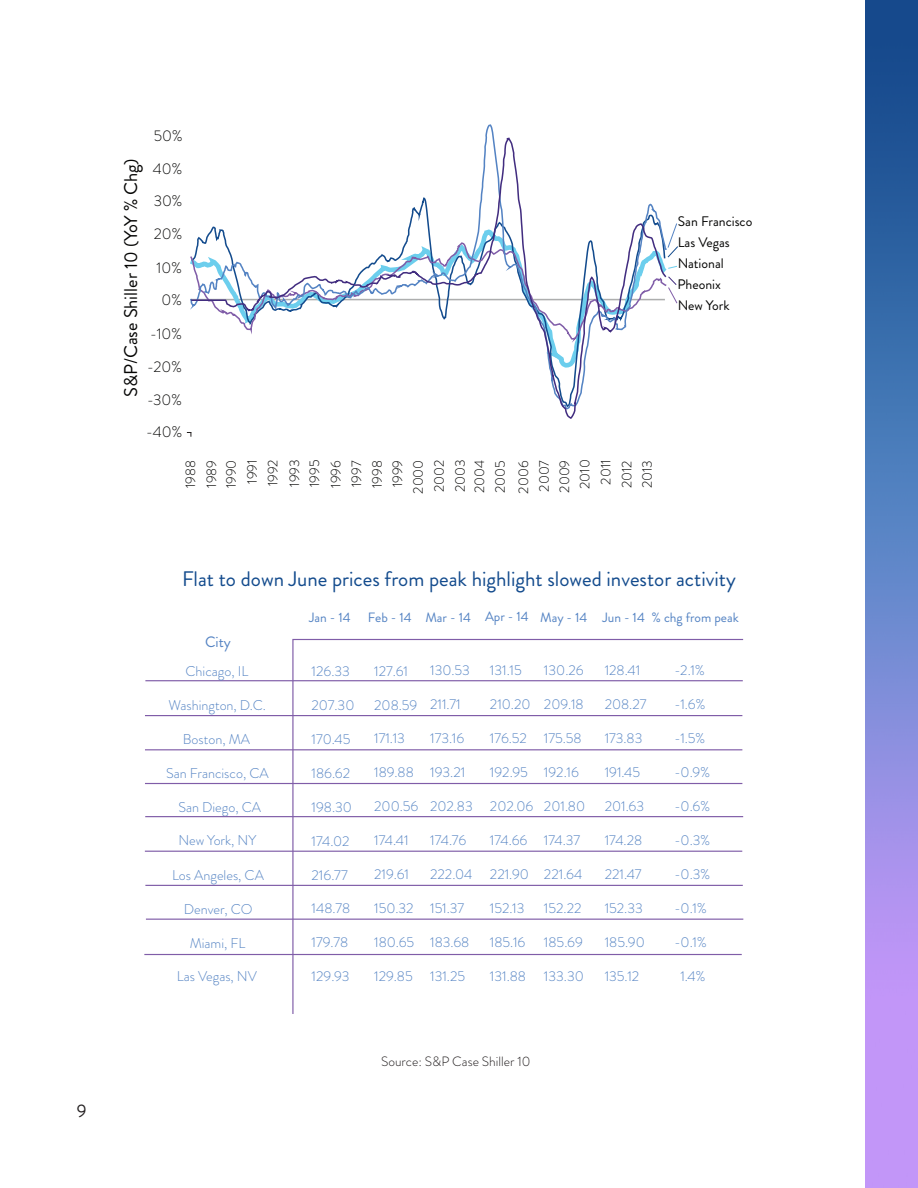
<style>
.page{position:relative;width:918px;height:1188px;background:#fff}
.page>*{position:absolute;margin:0;border:0;box-sizing:border-box;transform-origin:0 0}
.t1{font:21px "Brandon Grotesque";color:#134b8d}
.t2{font:18.45px "Brandon Grotesque";color:#050504}
.t3{font:18px "Brandon Grotesque";color:#231f20}
.t4{font:300 15.3px/32.8px "Brandon Grotesque";color:#050504;text-align:justify}
.t5{font:15px "Brandon Grotesque";color:#5483c3}
.t6{font:300 14.1px "Brandon Grotesque";color:#5483c3}
.t7{font:300 13.8px/20.9px "Brandon Grotesque";color:#050504}
.t8{font:13.8px/21px "Brandon Grotesque";color:#050504}
.t9{font:13.5px "Brandon Grotesque";color:#5483c3}
.t10{font:300 13.5px "Brandon Grotesque";color:#231f20}
</style>
<div class="page">
<img style="left:866px;top:0;width:52px;height:1188px">
<svg style="left:187px;top:432px;width:5px;height:5px"></svg>
<svg style="left:190px;top:137px;width:477px;height:282px"></svg>
<svg style="left:667px;top:223px;width:11px;height:35px"></svg>
<svg style="left:668px;top:266px;width:9px;height:3px"></svg>
<svg style="left:668px;top:276px;width:10px;height:28px"></svg>
<svg style="left:292px;top:638px;width:452px;height:376px"></svg>
<hr style="left:145px;top:680px;width:598px;height:1px;background:#805da8">
<hr style="left:145px;top:715px;width:597px;height:1px;background:#805da8">
<hr style="left:145px;top:749px;width:597px;height:1px;background:#805da8">
<hr style="left:145px;top:783px;width:597px;height:1px;background:#805da8">
<hr style="left:145px;top:816px;width:598px;height:1px;background:#805da8">
<hr style="left:146px;top:919px;width:597px;height:1px;background:#805da8">
<hr style="left:144px;top:954px;width:598px;height:1px;background:#805da8">
<hr style="left:145px;top:885px;width:598px;height:1px;background:#805da8">
<hr style="left:145px;top:851px;width:597px;height:1px;background:#805da8">
<p class="t3" style="left:77px;top:1099px;width:11px">9</p>
<p class="t4" style="left:153px;top:119px;width:31px">50% 40% 30% 20%</p>
<p class="t4" style="left:146px;top:251px;width:38px;text-align:right">10%<br>0% -10% -20% -30% -40%</p>
<h2 class="t2" style="left:118px;top:397px;width:240px;rotate:-90deg">S&amp;P/Case Shiller 10 (YoY % Chg)</h2>
<p class="t7" style="left:180px;top:488px;width:30px;rotate:-90deg">1988<br>1989</p>
<p class="t7" style="left:221px;top:488px;width:30px;text-align:justify;rotate:-90deg">1990<br>1991<br>1992<br>1993</p>
<p class="t7" style="left:304px;top:494px;width:35px;text-align:center;rotate:-90deg">1995<br>1996<br>1997<br>1998<br>1999<br>2000<br>2002<br>2003</p>
<p class="t7" style="left:469px;top:493px;width:35px;rotate:-90deg">2004<br>2005</p>
<p class="t7" style="left:513px;top:494px;width:36px;text-align:right;rotate:-90deg">2006<br>2007<br>2009<br>2010<br>2011<br>2012<br>2013</p>
<p class="t8" style="left:678px;top:211px;width:76px">San Francisco</p>
<p class="t8" style="left:677px;top:253px;width:54px">National<br>Pheonix<br>New York</p>
<p class="t8" style="left:678px;top:232px;width:54px">Las Vegas</p>
<h1 class="t1" style="left:182px;top:564px;width:555px">Flat to down June prices from peak highlight slowed investor activity</h1>
<p class="t5" style="left:205px;top:632px;width:27px">City</p>
<p class="t6" style="left:185px;top:661px;width:64px">Chicago, IL</p>
<p class="t6" style="left:168px;top:695px;width:99px">Washington, D.C.</p>
<p class="t6" style="left:183px;top:730px;width:69px">Boston, MA</p>
<p class="t6" style="left:166px;top:764px;width:104px">San Francisco, CA</p>
<p class="t6" style="left:178px;top:797px;width:84px">San Diego, CA</p>
<p class="t6" style="left:178px;top:831px;width:80px">New York, NY</p>
<p class="t6" style="left:172px;top:865px;width:93px">Los Angeles, CA</p>
<p class="t6" style="left:184px;top:900px;width:70px">Denver, CO</p>
<p class="t6" style="left:190px;top:933px;width:57px">Miami, FL</p>
<p class="t6" style="left:177px;top:967px;width:82px">Las Vegas, NV</p>
<p class="t9" style="left:309px;top:608px;width:43px">Jan - 14</p>
<p class="t9" style="left:368px;top:608px;width:279px">Feb - 14 Mar - 14 Apr - 14 May - 14 Jun - 14</p>
<p class="t9" style="left:652px;top:608px;width:88px">% chg from peak</p>
<p class="t6" style="left:312px;top:661px;width:40px">126.33</p>
<p class="t6" style="left:312px;top:695px;width:44px">207.30</p>
<p class="t6" style="left:312px;top:729px;width:40px">170.45</p>
<p class="t6" style="left:312px;top:763px;width:40px">186.62</p>
<p class="t6" style="left:312px;top:797px;width:42px">198.30</p>
<p class="t6" style="left:312px;top:831px;width:40px">174.02</p>
<p class="t6" style="left:312px;top:865px;width:38px">216.77</p>
<p class="t6" style="left:312px;top:899px;width:40px">148.78</p>
<p class="t6" style="left:312px;top:933px;width:38px">179.78</p>
<p class="t6" style="left:312px;top:967px;width:40px">129.93</p>
<p class="t6" style="left:374px;top:661px;width:35px">127.61</p>
<p class="t6" style="left:374px;top:695px;width:45px">208.59</p>
<p class="t6" style="left:374px;top:729px;width:32px">171.13</p>
<p class="t6" style="left:374px;top:763px;width:41px">189.88</p>
<p class="t6" style="left:374px;top:797px;width:46px">200.56</p>
<p class="t6" style="left:374px;top:831px;width:36px">174.41</p>
<p class="t6" style="left:374px;top:865px;width:36px">219.61</p>
<p class="t6" style="left:374px;top:899px;width:41px">150.32</p>
<p class="t6" style="left:374px;top:933px;width:42px">180.65</p>
<p class="t6" style="left:374px;top:967px;width:40px">129.85</p>
<p class="t6" style="left:430px;top:661px;width:41px">130.53</p>
<p class="t6" style="left:430px;top:695px;width:32px">211.71</p>
<p class="t6" style="left:430px;top:729px;width:36px">173.16</p>
<p class="t6" style="left:430px;top:763px;width:37px">193.21</p>
<p class="t6" style="left:430px;top:796px;width:44px">202.83</p>
<p class="t6" style="left:430px;top:830px;width:38px">174.76</p>
<p class="t6" style="left:430px;top:864px;width:44px">222.04</p>
<p class="t6" style="left:430px;top:898px;width:36px">151.37</p>
<p class="t6" style="left:430px;top:932px;width:41px">183.68</p>
<p class="t6" style="left:430px;top:966px;width:37px">131.25</p>
<p class="t6" style="left:490px;top:661px;width:33px">131.15</p>
<p class="t6" style="left:490px;top:695px;width:42px">210.20</p>
<p class="t6" style="left:490px;top:729px;width:38px">176.52</p>
<p class="t6" style="left:490px;top:763px;width:40px">192.95</p>
<p class="t6" style="left:490px;top:796px;width:45px">202.06</p>
<p class="t6" style="left:490px;top:830px;width:39px">174.66</p>
<p class="t6" style="left:490px;top:864px;width:41px">221.90</p>
<p class="t6" style="left:490px;top:898px;width:36px">152.13</p>
<p class="t6" style="left:490px;top:932px;width:37px">185.16</p>
<p class="t6" style="left:490px;top:966px;width:38px">131.88</p>
<p class="t6" style="left:544px;top:661px;width:41px">130.26</p>
<p class="t6" style="left:544px;top:695px;width:41px">209.18</p>
<p class="t6" style="left:544px;top:729px;width:39px">175.58</p>
<p class="t6" style="left:544px;top:763px;width:36px">192.16</p>
<p class="t6" style="left:544px;top:797px;width:43px">201.80</p>
<p class="t6" style="left:544px;top:831px;width:38px">174.37</p>
<p class="t6" style="left:544px;top:864px;width:40px">221.64</p>
<p class="t6" style="left:544px;top:898px;width:39px">152.22</p>
<p class="t6" style="left:544px;top:932px;width:40px">185.69</p>
<p class="t6" style="left:544px;top:966px;width:41px">133.30</p>
<p class="t6" style="left:605px;top:661px;width:37px">128.41</p>
<p class="t6" style="left:605px;top:695px;width:43px">208.27</p>
<p class="t6" style="left:605px;top:729px;width:39px">173.83</p>
<p class="t6" style="left:605px;top:763px;width:37px">191.45</p>
<p class="t6" style="left:605px;top:797px;width:41px">201.63</p>
<p class="t6" style="left:605px;top:831px;width:39px">174.28</p>
<p class="t6" style="left:605px;top:864px;width:38px">221.47</p>
<p class="t6" style="left:605px;top:898px;width:40px">152.33</p>
<p class="t6" style="left:605px;top:932px;width:42px">185.90</p>
<p class="t6" style="left:605px;top:966px;width:36px">135.12</p>
<p class="t6" style="left:674px;top:661px;width:32px">-2.1%</p>
<p class="t6" style="left:674px;top:695px;width:33px">-1.6%</p>
<p class="t6" style="left:674px;top:729px;width:33px">-1.5%</p>
<p class="t6" style="left:674px;top:763px;width:37px">-0.9%</p>
<p class="t6" style="left:674px;top:797px;width:37px">-0.6%</p>
<p class="t6" style="left:674px;top:831px;width:38px">-0.3%</p>
<p class="t6" style="left:674px;top:864px;width:38px">-0.3%</p>
<p class="t6" style="left:674px;top:898px;width:34px">-0.1%</p>
<p class="t6" style="left:674px;top:932px;width:34px">-0.1%</p>
<p class="t6" style="left:680px;top:966px;width:27px">1.4%</p>
<p class="t10" style="left:381px;top:1052px;width:151px">Source: S&amp;P Case Shiller 10</p>
</div>
